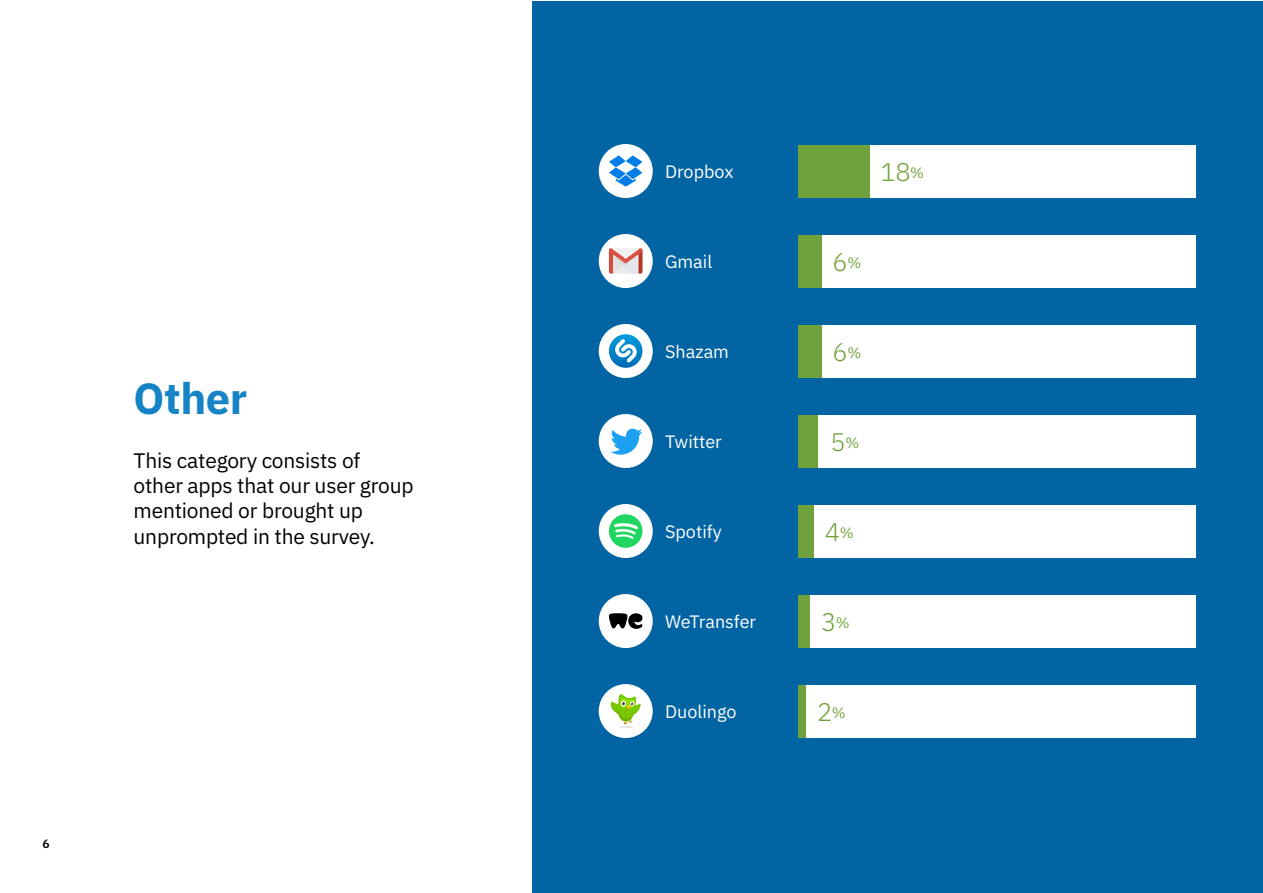
<style>
.page{position:relative;width:1263px;height:893px;background:#fff}
.page>*{position:absolute;margin:0;border:0;box-sizing:border-box;transform-origin:0 0}
.t1{font:700 43.5px "IBM Plex Sans";letter-spacing:-.01em;color:#1683c6}
.t2{font:300 25.5px "IBM Plex Sans";color:#70a23b}
.t3{font:21px/25.2px "IBM Plex Sans";letter-spacing:-.01em;color:#000}
.t4{font:18px "IBM Plex Sans";color:#fff}
.t5{font:600 12px "IBM Plex Sans";color:#000}
.s1{font-weight:400;font-size:15px}
</style>
<div class="page">
<div style="left:532px;top:1px;width:730px;height:891px;background:#0264a3"></div>
<svg style="left:798px;top:145px;width:397px;height:52px;background:#e5eedb"></svg>
<div style="left:798px;top:235px;width:397px;height:52px;background:#fff"></div>
<div style="left:798px;top:325px;width:397px;height:52px;background:#fff"></div>
<div style="left:798px;top:415px;width:397px;height:52px;background:#fff"></div>
<div style="left:798px;top:505px;width:397px;height:52px;background:#fff"></div>
<div style="left:798px;top:595px;width:397px;height:52px;background:#fff"></div>
<div style="left:798px;top:685px;width:397px;height:52px;background:#fff"></div>
<div style="left:599px;top:144px;width:54px;height:54px;background:#fff;border-radius:50%"></div>
<div style="left:599px;top:234px;width:54px;height:54px;background:#fff;border-radius:50%"></div>
<div style="left:599px;top:324px;width:54px;height:54px;background:#fff;border-radius:50%"></div>
<div style="left:599px;top:414px;width:54px;height:54px;background:#fff;border-radius:50%"></div>
<div style="left:599px;top:504px;width:54px;height:54px;background:#fff;border-radius:50%"></div>
<div style="left:599px;top:594px;width:54px;height:54px;background:#fff;border-radius:50%"></div>
<div style="left:599px;top:684px;width:54px;height:54px;background:#fff;border-radius:50%"></div>
<svg style="left:609px;top:155px;width:33px;height:32px"></svg>
<svg style="left:609px;top:248px;width:33px;height:26px"></svg>
<svg style="left:609px;top:334px;width:33px;height:34px"></svg>
<svg style="left:615px;top:339px;width:22px;height:23px"></svg>
<svg style="left:610px;top:429px;width:32px;height:26px"></svg>
<svg style="left:609px;top:514px;width:33px;height:34px"></svg>
<svg style="left:609px;top:613px;width:33px;height:16px"></svg>
<svg style="left:611px;top:694px;width:30px;height:34px"></svg>
<h1 class="t1" style="left:134px;top:364px;width:115px">Other</h1>
<p class="t3" style="left:134px;top:446px;width:282px">This category consists of other apps that our user group mentioned or brought up unprompted in the survey.</p>
<p class="t5" style="left:43px;top:835px;width:9px">6</p>
<p class="t4" style="left:665px;top:158px;width:70px">Dropbox</p>
<p class="t2" style="left:881px;top:153px;width:45px">18<span class="s1">%</span></p>
<p class="t4" style="left:665px;top:248px;width:49px">Gmail</p>
<p class="t2" style="left:832px;top:243px;width:30px">6<span class="s1">%</span></p>
<p class="t4" style="left:665px;top:338px;width:65px">Shazam</p>
<p class="t2" style="left:832px;top:333px;width:30px">6<span class="s1">%</span></p>
<p class="t4" style="left:665px;top:428px;width:58px">Twitter</p>
<p class="t2" style="left:831px;top:423px;width:30px">5<span class="s1">%</span></p>
<p class="t4" style="left:665px;top:518px;width:58px">Spotify</p>
<p class="t2" style="left:825px;top:513px;width:30px">4<span class="s1">%</span></p>
<p class="t4" style="left:665px;top:608px;width:93px">WeTransfer</p>
<p class="t2" style="left:821px;top:603px;width:30px">3<span class="s1">%</span></p>
<p class="t4" style="left:665px;top:698px;width:73px">Duolingo</p>
<p class="t2" style="left:817px;top:693px;width:30px">2<span class="s1">%</span></p>
</div>
